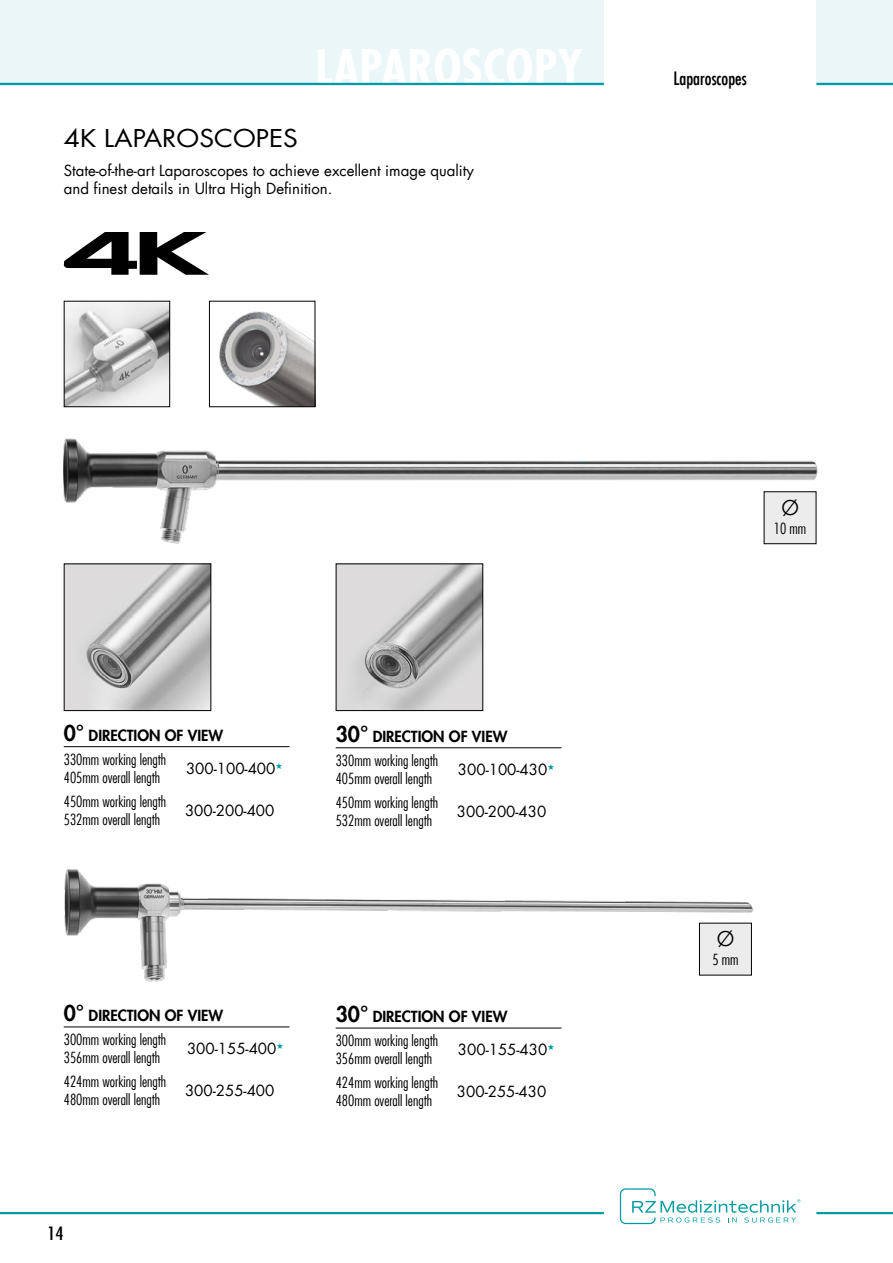
<style>
.page{position:relative;width:893px;height:1263px;background:#fff}
.page>*{position:absolute;margin:0;border:0;box-sizing:border-box;transform-origin:0 0}
.t1{font:700 condensed 48px "Futura LT";letter-spacing:.01em;color:#fff}
.t2{font:24px "Futura LT";color:#000;scale:1.1 1}
.t3{font:21.75px "ITC Kabel Std";color:#000}
.t4{font:condensed 18px "Futura LT";color:#000}
.t5{font:condensed 18px "Futura LT";color:#000;scale:1.1 1}
.t6{font:300 condensed 15px/24px "Futura LT";color:#000}
.t7{font:15px/18px "Futura LT";color:#000}
.s1{font-weight:800;font-stretch:normal;font-size:21px}
.s2{font-weight:800;font-stretch:normal}
</style>
<div class="page">
<svg style="left:620px;top:1188px;width:180px;height:36px"></svg>
<div style="left:816px;top:0;width:77px;height:85px;background:#eaf6f7"></div>
<div style="left:0;top:0;width:604px;height:85px;background:#eaf6f7"></div>
<hr style="left:816px;top:1212px;width:77px;height:2px;background:#009ba3">
<hr style="left:0;top:1212px;width:604px;height:2px;background:#009ba3">
<img style="left:63px;top:438px;width:755px;height:107px">
<img style="left:64px;top:869px;width:690px;height:113px">
<div style="left:764px;top:492px;width:52px;height:52px;background:#ececed"></div>
<div style="left:699px;top:923px;width:52px;height:52px;background:#ececed"></div>
<div style="left:699px;top:923px;width:53px;height:52px;border:1px solid #000"></div>
<hr style="left:0;top:83px;width:604px;height:2px;background:#009ba3">
<hr style="left:816px;top:83px;width:77px;height:2px;background:#009ba3">
<img style="left:66px;top:303px;width:102px;height:102px">
<div style="left:64px;top:301px;width:106px;height:106px;border:1px solid #000"></div>
<img style="left:219px;top:311px;width:94px;height:94px">
<div style="left:209px;top:301px;width:106px;height:106px;border:1px solid #000"></div>
<svg style="left:64px;top:232px;width:145px;height:43px"></svg>
<img style="left:338px;top:565px;width:143px;height:144px">
<div style="left:336px;top:563px;width:147px;height:148px;border:1px solid #000"></div>
<hr style="left:336px;top:747px;width:115px;height:1px;background:#000">
<hr style="left:451px;top:747px;width:110px;height:1px;background:#000">
<hr style="left:336px;top:1028px;width:115px;height:1px;background:#000">
<hr style="left:451px;top:1028px;width:110px;height:1px;background:#000">
<img style="left:66px;top:565px;width:143px;height:144px">
<div style="left:64px;top:563px;width:147px;height:148px;border:1px solid #000"></div>
<hr style="left:64px;top:746px;width:115px;height:1px;background:#000">
<hr style="left:179px;top:746px;width:111px;height:1px;background:#000">
<hr style="left:64px;top:1026px;width:115px;height:1px;background:#000">
<hr style="left:179px;top:1026px;width:111px;height:1px;background:#000">
<h1 class="t1" style="left:315px;top:37px;width:269px">LAPAROSCOPY</h1>
<h2 class="t2" style="left:64px;top:123px;width:214px">4K LAPAROSCOPES</h2>
<p class="t7" style="left:64px;top:162px;width:412px">State-of-the-art Laparoscopes to achieve excellent image quality and finest details in Ultra High Definition.</p>
<p class="t4" style="left:674px;top:68px;width:75px">Laparoscopes</p>
<h3 class="t3" style="left:782px;top:495px;width:18px">Ø</h3>
<p class="t6" style="left:774px;top:516px;width:34px">10 mm</p>
<p class="t6" style="left:64px;top:723px;width:161px"><span class="s1">0°</span> <span class="s2">DIRECTION OF VIEW<br></span>330mm working length</p>
<p class="t6" style="left:64px;top:765px;width:98px">405mm overall length</p>
<p class="t7" style="left:186px;top:759px;width:98px">300-100-400<sup>★</sup></p>
<p class="t6" style="left:336px;top:724px;width:173px"><span class="s1">30°</span> <span class="s2">DIRECTION OF VIEW<br></span>330mm working length</p>
<p class="t6" style="left:336px;top:766px;width:98px">405mm overall length</p>
<p class="t7" style="left:458px;top:761px;width:98px">300-100-430<sup>★</sup></p>
<p class="t6" style="left:64px;top:792px;width:104px;line-height:18px">450mm working length<br>532mm overall length</p>
<p class="t7" style="left:185px;top:801px;width:91px">300-200-400</p>
<p class="t6" style="left:336px;top:793px;width:104px;line-height:18px">450mm working length<br>532mm overall length</p>
<p class="t7" style="left:457px;top:803px;width:91px">300-200-430</p>
<h3 class="t3" style="left:717px;top:926px;width:18px">Ø</h3>
<p class="t6" style="left:712px;top:948px;width:28px">5 mm</p>
<p class="t6" style="left:64px;top:1003px;width:161px"><span class="s1">0°</span> <span class="s2">DIRECTION OF VIEW<br></span>300mm working length</p>
<p class="t6" style="left:64px;top:1045px;width:98px">356mm overall length</p>
<p class="t7" style="left:187px;top:1040px;width:98px">300-155-400<sup>★</sup></p>
<p class="t6" style="left:336px;top:1004px;width:173px"><span class="s1">30°</span> <span class="s2">DIRECTION OF VIEW<br></span>300mm working length</p>
<p class="t6" style="left:336px;top:1046px;width:98px">356mm overall length</p>
<p class="t7" style="left:458px;top:1041px;width:98px">300-155-430<sup>★</sup></p>
<p class="t6" style="left:64px;top:1072px;width:104px;line-height:18px">424mm working length<br>480mm overall length</p>
<p class="t7" style="left:185px;top:1082px;width:91px">300-255-400</p>
<p class="t6" style="left:336px;top:1073px;width:104px;line-height:18px">424mm working length<br>480mm overall length</p>
<p class="t7" style="left:457px;top:1083px;width:91px">300-255-430</p>
<p class="t5" style="left:48px;top:1222px;width:16px">14</p>
</div>
